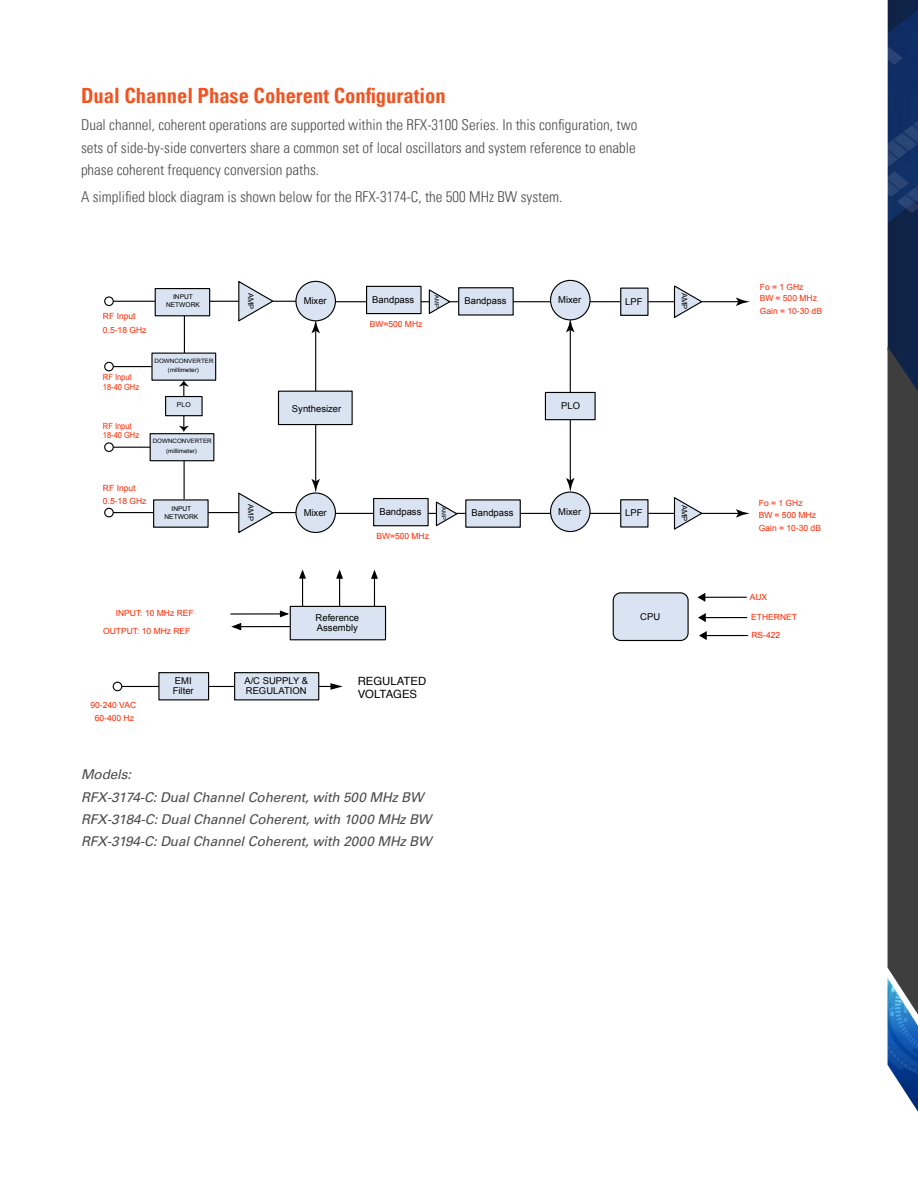
<style>
.page{position:relative;width:918px;height:1188px;background:#fff}
.page>*{position:absolute;margin:0;border:0;box-sizing:border-box;transform-origin:0 0}
.Body_paragraph_headi{font:700 condensed 21px "Univers LT Pro";color:#f15422}
.Body_text{font:300 condensed 15px/22.5px "Univers LT Pro";color:#4b4c4d;text-align:justify}
.Figure_caption{font:italic 13.5px "Univers LT Pro 55";letter-spacing:-.01em;color:#4b4c4d}
.t1{font:11.4px/13.2px "Helvetica";color:#000}
.t2{font:9.45px/10.4px "Arial";color:#000}
.t3{font:8.55px/13.2px "Arial";color:#ff2600}
.t4{font:8.55px/9.4px "Arial";color:#ff2600;scale:.88 1}
.t5{font:7.5px "Arial";color:#000}
.t6{font:6.6px/7.9px "Arial";color:#000;text-align:center}
.t7{font:6.6px "Arial";color:#000;scale:1.04 1}
.t8{font:6px/9.6px "Arial";color:#000;text-align:center;scale:1.04 1}
.t9{font:5.7px "Arial";color:#000}
</style>
<div class="page">
<img style="left:888px;top:0;width:30px;height:347px">
<img style="left:887px;top:978px;width:31px;height:134px">
<svg style="left:888px;top:347px;width:30px;height:720px;background:#3c444d"></svg>
<hr style="left:117px;top:686px;width:216px;height:1px;background:#000">
<svg style="left:330px;top:683px;width:13px;height:7px"></svg>
<svg style="left:113px;top:682px;width:9px;height:9px"></svg>
<hr style="left:184px;top:316px;width:1px;height:42px;background:#000">
<hr style="left:184px;top:457px;width:1px;height:42px;background:#000">
<hr style="left:109px;top:301px;width:191px;height:1px;background:#000">
<svg style="left:104px;top:296px;width:10px;height:10px"></svg>
<hr style="left:109px;top:512px;width:188px;height:1px;background:#000">
<svg style="left:104px;top:508px;width:10px;height:9px"></svg>
<hr style="left:335px;top:301px;width:405px;height:1px;background:#000">
<svg style="left:736px;top:298px;width:14px;height:8px"></svg>
<hr style="left:335px;top:513px;width:405px;height:1px;background:#000">
<svg style="left:736px;top:509px;width:14px;height:9px"></svg>
<svg style="left:237px;top:281px;width:38px;height:41px"></svg>
<div style="left:621px;top:288px;width:27px;height:27px;background:#d9e3f1"></div>
<div style="left:620px;top:288px;width:29px;height:28px;border:1px solid #000"></div>
<svg style="left:673px;top:285px;width:31px;height:33px"></svg>
<hr style="left:315px;top:329px;width:1px;height:154px;background:#000">
<svg style="left:312px;top:479px;width:8px;height:13px"></svg>
<svg style="left:312px;top:321px;width:8px;height:12px"></svg>
<hr style="left:570px;top:328px;width:1px;height:154px;background:#000">
<svg style="left:566px;top:478px;width:8px;height:14px"></svg>
<svg style="left:566px;top:320px;width:8px;height:12px"></svg>
<div style="left:545px;top:392px;width:50px;height:28px;background:#d9e3f1"></div>
<div style="left:545px;top:392px;width:51px;height:28px;border:1px solid #000"></div>
<div style="left:296px;top:281px;width:39px;height:40px;background:#d9e3f1;border-radius:50%"></div>
<div style="left:295px;top:281px;width:41px;height:40px;border:1px solid #000;border-radius:50%"></div>
<div style="left:551px;top:280px;width:39px;height:40px;background:#d9e3f1;border-radius:50%"></div>
<div style="left:550px;top:280px;width:41px;height:40px;border:1px solid #000;border-radius:50%"></div>
<div style="left:290px;top:606px;width:96px;height:34px;background:#d9e3f1"></div>
<div style="left:290px;top:606px;width:96px;height:34px;border:1px solid #000"></div>
<svg style="left:370px;top:570px;width:9px;height:37px"></svg>
<svg style="left:298px;top:570px;width:9px;height:36px"></svg>
<hr style="left:231px;top:613px;width:49px;height:2px;background:#000">
<svg style="left:279px;top:610px;width:10px;height:8px"></svg>
<hr style="left:241px;top:626px;width:49px;height:1px;background:#000">
<svg style="left:231px;top:623px;width:11px;height:8px"></svg>
<div style="left:613px;top:593px;width:75px;height:47px;background:#d9e3f1;border-radius:8px"></div>
<div style="left:613px;top:592px;width:76px;height:49px;border:1px solid #000;border-radius:8px"></div>
<div style="left:159px;top:673px;width:50px;height:27px;background:#d9e3f1"></div>
<div style="left:158px;top:672px;width:51px;height:28px;border:1px solid #000"></div>
<div style="left:235px;top:673px;width:84px;height:27px;background:#d9e3f1"></div>
<div style="left:234px;top:672px;width:85px;height:28px;border:1px solid #000"></div>
<svg style="left:237px;top:492px;width:38px;height:41px"></svg>
<div style="left:374px;top:499px;width:54px;height:27px;background:#d9e3f1"></div>
<div style="left:373px;top:498px;width:56px;height:28px;border:1px solid #000"></div>
<div style="left:621px;top:500px;width:27px;height:27px;background:#d9e3f1"></div>
<div style="left:620px;top:499px;width:29px;height:29px;border:1px solid #000"></div>
<svg style="left:673px;top:497px;width:31px;height:33px"></svg>
<div style="left:296px;top:493px;width:39px;height:39px;background:#d9e3f1;border-radius:50%"></div>
<div style="left:295px;top:492px;width:41px;height:41px;border:1px solid #000;border-radius:50%"></div>
<div style="left:551px;top:492px;width:39px;height:40px;background:#d9e3f1;border-radius:50%"></div>
<div style="left:550px;top:492px;width:41px;height:40px;border:1px solid #000;border-radius:50%"></div>
<div style="left:279px;top:391px;width:73px;height:34px;background:#d9e3f1"></div>
<div style="left:278px;top:391px;width:75px;height:34px;border:1px solid #000"></div>
<hr style="left:109px;top:366px;width:105px;height:1px;background:#000">
<svg style="left:104px;top:362px;width:10px;height:9px"></svg>
<hr style="left:183px;top:384px;width:1px;height:44px;background:#000">
<svg style="left:179px;top:426px;width:10px;height:6px"></svg>
<svg style="left:179px;top:381px;width:10px;height:5px"></svg>
<div style="left:166px;top:397px;width:36px;height:19px;background:#d9e3f1"></div>
<div style="left:165px;top:396px;width:38px;height:20px;border:1px solid #000"></div>
<div style="left:152px;top:353px;width:64px;height:27px;background:#d9e3f1"></div>
<hr style="left:109px;top:447px;width:103px;height:1px;background:#000">
<svg style="left:104px;top:442px;width:10px;height:10px"></svg>
<div style="left:150px;top:434px;width:64px;height:27px;background:#d9e3f1"></div>
<div style="left:150px;top:433px;width:64px;height:28px;border:1px solid #000"></div>
<svg style="left:435px;top:501px;width:24px;height:26px"></svg>
<div style="left:466px;top:500px;width:54px;height:27px;background:#d9e3f1"></div>
<div style="left:367px;top:286px;width:54px;height:28px;background:#d9e3f1"></div>
<div style="left:366px;top:286px;width:56px;height:28px;border:1px solid #000"></div>
<svg style="left:428px;top:289px;width:24px;height:25px"></svg>
<div style="left:459px;top:288px;width:54px;height:27px;background:#d9e3f1"></div>
<div style="left:458px;top:287px;width:56px;height:29px;border:1px solid #000"></div>
<div style="left:155px;top:289px;width:55px;height:27px;background:#d9e3f1"></div>
<div style="left:155px;top:288px;width:55px;height:28px;border:1px solid #000"></div>
<div style="left:154px;top:500px;width:54px;height:27px;background:#d9e3f1"></div>
<hr style="left:704px;top:597px;width:42px;height:1px;background:#000">
<svg style="left:698px;top:593px;width:7px;height:9px"></svg>
<hr style="left:705px;top:617px;width:42px;height:1px;background:#000">
<svg style="left:698px;top:613px;width:8px;height:9px"></svg>
<hr style="left:705px;top:635px;width:43px;height:1px;background:#000">
<svg style="left:699px;top:631px;width:8px;height:9px"></svg>
<svg style="left:335px;top:570px;width:9px;height:36px"></svg>
<p class="Body_paragraph_headi" style="left:81px;top:83px;width:366px">Dual Channel Phase Coherent Configuration</p>
<p class="Body_text" style="left:81px;top:113px;width:558px">Dual channel, coherent operations are supported within the RFX-3100 Series. In this configuration, two sets of side-by-side converters share a common set of local oscillators and system reference to enable phase coherent frequency conversion paths.</p>
<p class="Body_text" style="left:81px;top:185px;width:483px">A simplified block diagram is shown below for the RFX-3174-C, the 500 MHz BW system.</p>
<p class="t3" style="left:103px;top:310px;width:45px">RF Input<br>0.5-18 GHz</p>
<p class="t6" style="left:166px;top:293px;width:35px">INPUT<br>NETWORK</p>
<p class="t4" style="left:103px;top:372px;width:43px">RF Input<br>18-40 GHz</p>
<p class="t8" style="left:155px;top:356px;width:58px">DOWNCONVERTER (millimeter)</p>
<p class="t7" style="left:177px;top:401px;width:15px">PLO</p>
<p class="t4" style="left:103px;top:421px;width:43px">RF Input<br>18-40 GHz</p>
<p class="t8" style="left:153px;top:436px;width:58px">DOWNCONVERTER (millimeter)</p>
<p class="t3" style="left:103px;top:481px;width:45px">RF Input<br>0.5-18 GHz</p>
<p class="t6" style="left:165px;top:504px;width:35px">INPUT<br>NETWORK</p>
<p class="t5" style="left:256px;top:293px;width:18px;rotate:90deg">AMP</p>
<p class="t2" style="left:625px;top:296px;width:19px">LPF</p>
<p class="t5" style="left:689px;top:293px;width:18px;rotate:90deg">AMP</p>
<p class="t9" style="left:440px;top:295px;width:14px;rotate:90deg">AMP</p>
<p class="t2" style="left:464px;top:296px;width:44px">Bandpass</p>
<p class="t2" style="left:372px;top:294px;width:44px">Bandpass</p>
<p class="t3" style="left:370px;top:318px;width:54px">BW=500 MHz</p>
<p class="t2" style="left:304px;top:296px;width:25px">Mixer</p>
<p class="t2" style="left:558px;top:295px;width:25px">Mixer</p>
<p class="t2" style="left:292px;top:404px;width:51px">Synthesizer</p>
<p class="t2" style="left:298px;top:406px;width:47px">24-40 GHz</p>
<p class="t2" style="left:561px;top:401px;width:20px">PLO</p>
<p class="t5" style="left:256px;top:504px;width:18px;rotate:90deg">AMP</p>
<p class="t2" style="left:379px;top:507px;width:44px">Bandpass</p>
<p class="t2" style="left:625px;top:508px;width:19px">LPF</p>
<p class="t5" style="left:689px;top:505px;width:18px;rotate:90deg">AMP</p>
<p class="t9" style="left:448px;top:507px;width:14px;rotate:90deg">AMP</p>
<p class="t2" style="left:472px;top:508px;width:44px">Bandpass</p>
<p class="t2" style="left:304px;top:507px;width:25px">Mixer</p>
<p class="t2" style="left:558px;top:506px;width:25px">Mixer</p>
<p class="t3" style="left:376px;top:529px;width:54px">BW=500 MHz</p>
<p class="t3" style="left:760px;top:281px;width:59px;line-height:11.6px">Fo = 1 GHz<br>BW = 500 MHz</p>
<p class="t3" style="left:760px;top:305px;width:64px">Gain = 10-30 dB</p>
<p class="t3" style="left:759px;top:498px;width:59px;line-height:11.6px">Fo = 1 GHz<br>BW = 500 MHz</p>
<p class="t3" style="left:759px;top:521px;width:64px">Gain = 10-30 dB</p>
<p class="t3" style="left:750px;top:591px;width:19px">AUX</p>
<p class="t3" style="left:103px;top:603px;width:92px;line-height:18.3px;text-indent:13px">INPUT: 10 MHz REF<br>OUTPUT: 10 MHz REF</p>
<p class="t2" style="left:640px;top:611px;width:21px">CPU</p>
<p class="t3" style="left:751px;top:608px;width:47px;line-height:18.3px">ETHERNET<br>RS-422</p>
<p class="t2" style="left:316px;top:612px;width:45px">Reference<br>Assembly</p>
<p class="t3" style="left:90px;top:699px;width:47px;text-align:center">90-240 VAC<br>60-400 Hz</p>
<p class="t2" style="left:173px;top:676px;width:22px">EMI<br>Filter</p>
<p class="t2" style="left:244px;top:676px;width:65px">A/C SUPPLY &amp;<br>REGULATION</p>
<p class="t1" style="left:358px;top:674px;width:70px">REGULATED<br>VOLTAGES</p>
<p class="Figure_caption" style="left:81px;top:765px;width:52px">Models:</p>
<p class="Figure_caption" style="left:81px;top:787px;width:344px">RFX-3174-C: Dual Channel Coherent, with 500 MHz BW</p>
<p class="Figure_caption" style="left:81px;top:810px;width:352px">RFX-3184-C: Dual Channel Coherent, with 1000 MHz BW</p>
<p class="Figure_caption" style="left:81px;top:832px;width:352px">RFX-3194-C: Dual Channel Coherent, with 2000 MHz BW</p>
</div>
